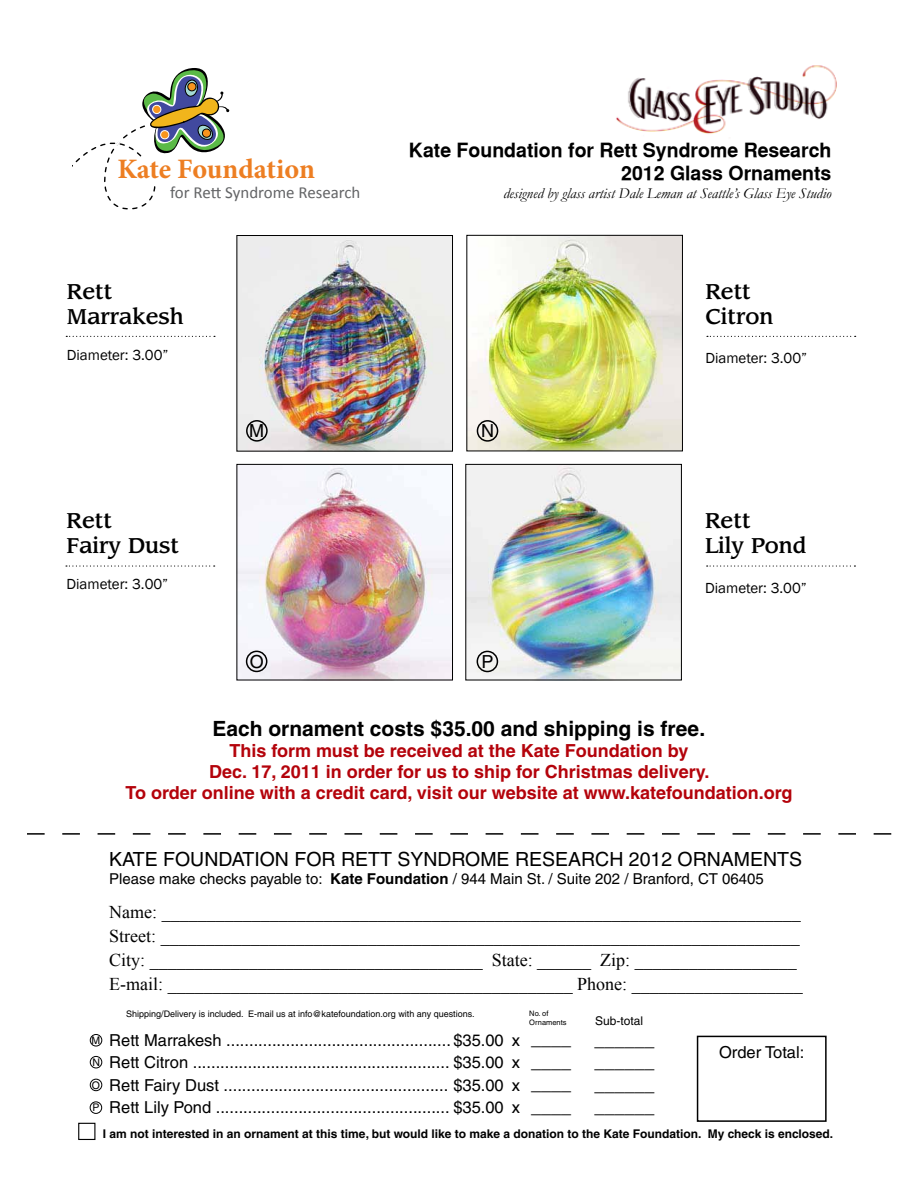
<style>
.page{position:relative;width:918px;height:1188px;background:#fff}
.page>*{position:absolute;margin:0;border:0;box-sizing:border-box;transform-origin:0 0}
.t1{font:700 28.2px "Minion Pro";letter-spacing:-.01em;color:#ed7e22}
.t2{font:500 21px/25.2px "Leawood";color:#000}
.t3{font:700 21px "Helvetica";color:#000}
.t4{font:700 19.5px/23.4px "Sans Serif";color:#000;text-align:right}
.t5{font:19.5px "Helvetica";color:#000}
.t6{font:18px/24px "Times New Roman";color:#000}
.t7{font:700 18px/21px "Helvetica";color:#b4030b;text-align:center}
.t8{font:18px/22.5px "Helvetica";color:#000;text-align:justify}
.t9{font:16.95px "Calibri";color:#636466}
.t10{font:16.5px/22.5px "Helvetica";color:#000;text-align:justify}
.t11{font:15px "Helvetica";color:#000}
.t12{font:15px "Franklin Gothic";color:#000}
.t13{font:italic 15px "Garamond";color:#000}
.t14{font:700 12px "Helvetica";color:#000}
.t15{font:12px "Helvetica";color:#000}
.t16{font:10.5px/22.4px "Helvetica";color:#000;text-align:justify}
.t17{font:9px "Helvetica";color:#000}
.t18{font:7.5px/9px "Helvetica";color:#000}
.s1{font-weight:700}
</style>
<div class="page">
<img style="left:469px;top:237px;width:212px;height:212px">
<div style="left:467px;top:235px;width:216px;height:216px;border:1px solid #000"></div>
<img style="left:239px;top:237px;width:212px;height:212px">
<div style="left:237px;top:235px;width:216px;height:216px;border:1px solid #000"></div>
<div style="left:246px;top:420px;width:22px;height:22px;border:2px solid #000;border-radius:50%"></div>
<img style="left:468px;top:466px;width:212px;height:212px">
<div style="left:466px;top:464px;width:216px;height:216px;border:1px solid #000"></div>
<img style="left:239px;top:466px;width:212px;height:212px">
<div style="left:237px;top:464px;width:216px;height:216px;border:1px solid #000"></div>
<svg style="left:27px;top:833px;width:864px;height:2px"></svg>
<svg style="left:72px;top:68px;width:158px;height:142px"></svg>
<div style="left:697px;top:1036px;width:130px;height:86px;border:2px solid #000"></div>
<svg style="left:707px;top:336px;width:149px;height:1px"></svg>
<svg style="left:66px;top:336px;width:149px;height:1px"></svg>
<div style="left:477px;top:420px;width:21px;height:22px;border:2px solid #000;border-radius:50%"></div>
<div style="left:246px;top:651px;width:21px;height:21px;border:2px solid #000;border-radius:50%"></div>
<div style="left:477px;top:651px;width:21px;height:21px;border:2px solid #000;border-radius:50%"></div>
<div style="left:90px;top:1034px;width:12px;height:12px;border:1px solid #000;border-radius:50%"></div>
<div style="left:90px;top:1056px;width:12px;height:12px;border:1px solid #000;border-radius:50%"></div>
<div style="left:90px;top:1079px;width:12px;height:12px;border:1px solid #000;border-radius:50%"></div>
<div style="left:90px;top:1101px;width:12px;height:13px;border:1px solid #000;border-radius:50%"></div>
<div style="left:78px;top:1123px;width:17px;height:17px;border:1px solid #000"></div>
<img style="left:616px;top:65px;width:221px;height:69px">
<svg style="left:707px;top:565px;width:148px;height:2px"></svg>
<svg style="left:66px;top:565px;width:149px;height:2px"></svg>
<h1 class="t1" style="left:117px;top:149px;width:199px">Kate Foundation</h1>
<p class="t9" style="left:170px;top:182px;width:192px">for Rett Syndrome Research</p>
<p class="t2" style="left:67px;top:279px;width:119px">Rett<br>Marrakesh</p>
<p class="t12" style="left:67px;top:345px;width:103px">Diameter: 3.00”</p>
<p class="t4" style="left:409px;top:138px;width:424px">Kate Foundation for Rett Syndrome Research<br>2012 Glass Ornaments</p>
<p class="t13" style="left:504px;top:184px;width:329px">designed by glass artist Dale Leman at Seattle’s Glass Eye Studio</p>
<p class="t2" style="left:705px;top:279px;width:70px">Rett<br>Citron</p>
<p class="t12" style="left:705px;top:349px;width:103px">Diameter: 3.00”</p>
<p class="t2" style="left:67px;top:509px;width:114px">Rett<br>Fairy Dust</p>
<p class="t12" style="left:67px;top:575px;width:103px">Diameter: 3.00”</p>
<p class="t8" style="left:249px;top:419px;width:16px">M</p>
<p class="t8" style="left:481px;top:420px;width:14px">N</p>
<p class="t8" style="left:250px;top:650px;width:16px">O</p>
<p class="t8" style="left:481px;top:650px;width:14px">P</p>
<p class="t2" style="left:705px;top:509px;width:103px">Rett<br>Lily Pond</p>
<p class="t12" style="left:705px;top:579px;width:103px">Diameter: 3.00”</p>
<p class="t3" style="left:213px;top:715px;width:494px">Each ornament costs $35.00 and shipping is free.</p>
<p class="t7" style="left:126px;top:740px;width:668px">This form must be received at the Kate Foundation by<br>Dec. 17, 2011 in order for us to ship for Christmas delivery.<br>To order online with a credit card, visit our website at www.katefoundation.org</p>
<p class="t5" style="left:109px;top:847px;width:694px">KATE FOUNDATION FOR RETT SYNDROME RESEARCH 2012 ORNAMENTS</p>
<p class="t11" style="left:109px;top:870px;width:656px">Please make checks payable to: <span class="s1">Kate Foundation</span> / 944 Main St. / Suite 202 / Branford, CT 06405</p>
<p class="t16" style="left:91px;top:1029px;width:10px">M N O P</p>
<p class="t6" style="left:109px;top:899px;width:695px">Name: _______________________________________________________________________ Street: _______________________________________________________________________ City: _____________________________________ State: ______ Zip: __________________ E-mail: _____________________________________________ Phone: ___________________</p>
<p class="t17" style="left:126px;top:1009px;width:350px">Shipping/Delivery is included. E-mail us at info@katefoundation.org with any questions.</p>
<p class="t10" style="left:109px;top:1029px;width:396px">Rett Marrakesh .................................................$35.00<br>Rett Citron ........................................................ $35.00<br>Rett Fairy Dust ................................................. $35.00<br>Rett Lily Pond ................................................... $35.00</p>
<p class="t10" style="left:512px;top:1029px;width:10px">x x x x</p>
<p class="t18" style="left:529px;top:1009px;width:39px">No. of<br>Ornaments</p>
<p class="t8" style="left:531px;top:1028px;width:42px">____ ____ ____ ____</p>
<p class="t15" style="left:595px;top:1014px;width:50px">Sub-total</p>
<p class="t8" style="left:595px;top:1028px;width:62px">______ ______ ______ ______</p>
<p class="t10" style="left:719px;top:1040px;width:87px">Order Total:</p>
<p class="t14" style="left:103px;top:1126px;width:732px">I am not interested in an ornament at this time, but would like to make a donation to the Kate Foundation. My check is enclosed.</p>
</div>
